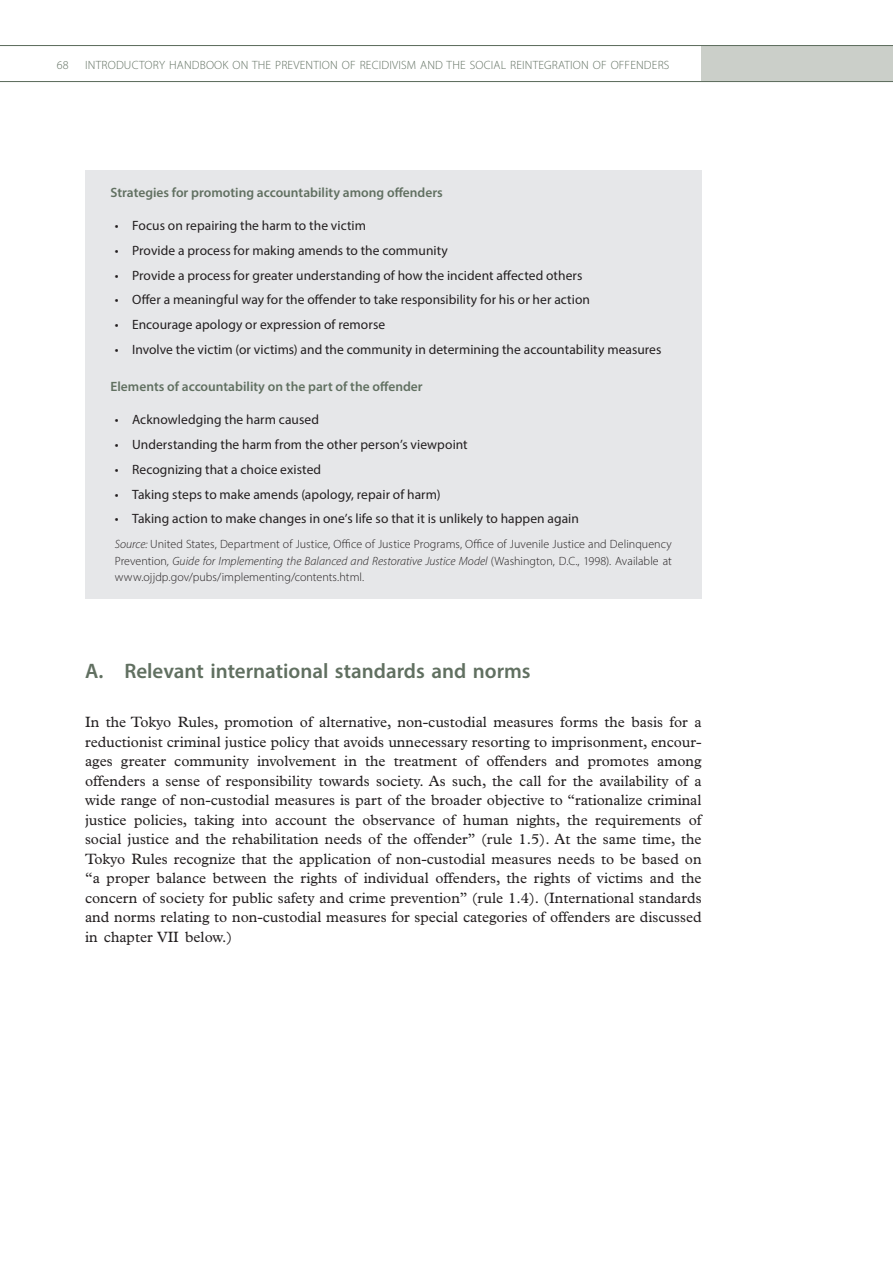
<style>
.page{position:relative;width:893px;height:1263px;background:#fff}
.page>*{position:absolute;margin:0;border:0;box-sizing:border-box;transform-origin:0 0}
.t1{font:600 21px "Myriad Pro";color:#617061}
.t2{font:15px/19.5px "Plantin Std";color:#231f20;text-align:justify}
.t3{font:13.5px "Myriad Pro";letter-spacing:.005em;color:#231f20}
.t4{font:600 13.5px "Myriad Pro";color:#617061}
.t5{font:300 12px/16.5px "Myriad Pro";letter-spacing:.005em;color:#231f20;text-align:justify}
.t6{font:300 12px "Myriad Pro";letter-spacing:.015em;color:#617061}
.s1{font-style:italic}
</style>
<div class="page">
<div style="left:702px;top:45px;width:191px;height:36px;background:#cbcfc9"></div>
<hr style="left:0;top:45px;width:893px;height:1px;background:#617061">
<hr style="left:0;top:81px;width:893px;height:1px;background:#617061">
<div style="left:85px;top:170px;width:617px;height:428px;background:#e6e7e9"></div>
<p class="t6" style="left:57px;top:57px;width:13px">68</p>
<p class="t6" style="left:85px;top:58px;width:586px">INTRODUCTORY HANDBOOK ON THE PREVENTION OF RECIDIVISM AND THE SOCIAL REINTEGRATION OF OFFENDERS</p>
<p class="t4" style="left:111px;top:184px;width:334px">Strategies for promoting accountability among offenders</p>
<p class="t3" style="left:115px;top:217px;width:253px">• Focus on repairing the harm to the victim</p>
<p class="t3" style="left:115px;top:242px;width:335px">• Provide a process for making amends to the community</p>
<p class="t3" style="left:115px;top:267px;width:469px">• Provide a process for greater understanding of how the incident affected others</p>
<p class="t3" style="left:115px;top:292px;width:477px">• Offer a meaningful way for the offender to take responsibility for his or her action</p>
<p class="t3" style="left:115px;top:316px;width:272px">• Encourage apology or expression of remorse</p>
<p class="t3" style="left:115px;top:341px;width:548px">• Involve the victim (or victims) and the community in determining the accountability measures</p>
<p class="t4" style="left:111px;top:378px;width:314px">Elements of accountability on the part of the offender</p>
<p class="t3" style="left:115px;top:412px;width:206px">• Acknowledging the harm caused</p>
<p class="t3" style="left:115px;top:436px;width:354px">• Understanding the harm from the other person’s viewpoint</p>
<p class="t3" style="left:115px;top:461px;width:208px">• Recognizing that a choice existed</p>
<p class="t3" style="left:115px;top:486px;width:327px">• Taking steps to make amends (apology, repair of harm)</p>
<p class="t3" style="left:115px;top:511px;width:466px">• Taking action to make changes in one’s life so that it is unlikely to happen again</p>
<p class="t5" style="left:115px;top:536px;width:559px"><span class="s1">Source:</span> United States, Department of Justice, Office of Justice Programs, Office of Juvenile Justice and Delinquency Prevention<span class="s1">, Guide for Implementing the Balanced and Restorative Justice Model</span> (Washington, D.C., 1998). Available at www.ojjdp.gov/pubs/implementing/contents.html.</p>
<h1 class="t1" style="left:85px;top:657px;width:447px">A. Relevant international standards and norms</h1>
<p class="t2" style="left:85px;top:712px;width:618px">In the Tokyo Rules, promotion of alternative, non-custodial measures forms the basis for a reductionist criminal justice policy that avoids unnecessary resorting to imprisonment, encour&shy;ages greater community involvement in the treatment of offenders and promotes among offenders a sense of responsibility towards society. As such, the call for the availability of a wide range of non-custodial measures is part of the broader objective to “rationalize criminal justice policies, taking into account the observance of human nights, the requirements of social justice and the rehabilitation needs of the offender” (rule 1.5). At the same time, the Tokyo Rules recognize that the application of non-custodial measures needs to be based on “a proper balance between the rights of individual offenders, the rights of victims and the concern of society for public safety and crime prevention” (rule 1.4). (International standards and norms relating to non-custodial measures for special categories of offenders are discussed in chapter VII below.)</p>
</div>
